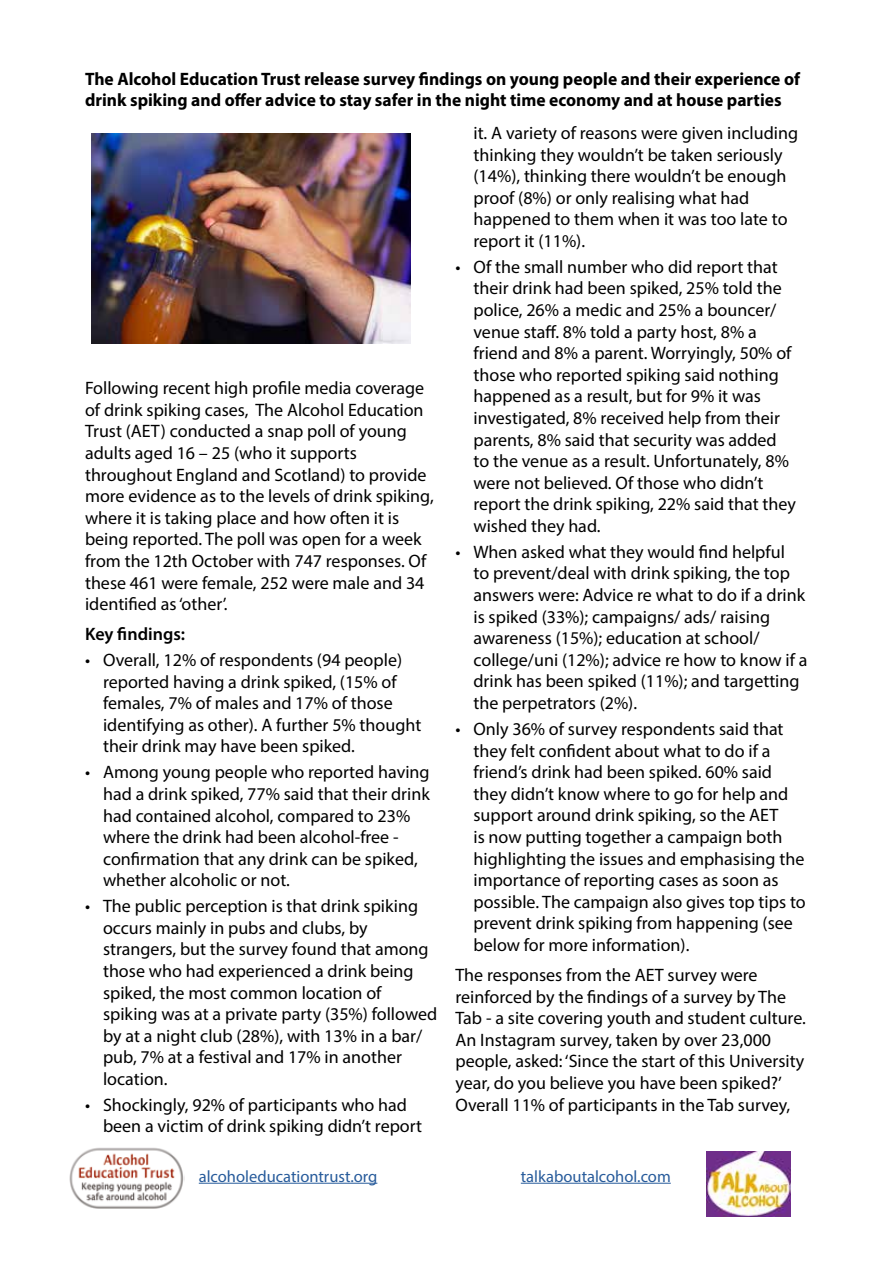
<style>
.page{position:relative;width:893px;height:1263px;background:#fff}
.page>*{position:absolute;margin:0;border:0;box-sizing:border-box;transform-origin:0 0}
.t1{font:18px/21.6px "Myriad Pro";color:#000}
.t2{font:700 18px/21.6px "Myriad Pro";color:#000}
.t3{font:600 18px "Myriad Pro";color:#000}
.t4{font:16.5px "Myriad Pro";color:#275b9b}
</style>
<div class="page">
<img style="left:91px;top:134px;width:319px;height:209px">
<img style="left:69px;top:1147px;width:115px;height:62px">
<img style="left:706px;top:1152px;width:85px;height:64px">
<hr style="left:199px;top:1183px;width:178px;height:1px;background:#275b9b">
<hr style="left:521px;top:1183px;width:150px;height:1px;background:#275b9b">
<p class="t2" style="left:85px;top:67px;width:716px">The Alcohol Education Trust release survey findings on young people and their experience of drink spiking and offer advice to stay safer in the night time economy and at house parties</p>
<p class="t1" style="left:85px;top:377px;width:350px">Following recent high profile media coverage of drink spiking cases, The Alcohol Education Trust (AET) conducted a snap poll of young adults aged 16 – 25 (who it supports throughout England and Scotland) to provide more evidence as to the levels of drink spiking, where it is taking place and how often it is being reported. The poll was open for a week from the 12th October with 747 responses. Of these 461 were female, 252 were male and 34 identified as ‘other’.</p>
<p class="t3" style="left:85px;top:623px;width:102px">Key findings:</p>
<p class="t1" style="left:103px;top:649px;width:320px;text-indent:-18px">• Overall, 12% of respondents (94 people) reported having a drink spiked, (15% of females, 7% of males and 17% of those identifying as other). A further 5% thought their drink may have been spiked.</p>
<p class="t1" style="left:103px;top:761px;width:328px;text-indent:-18px">• Among young people who reported having had a drink spiked, 77% said that their drink had contained alcohol, compared to 23% where the drink had been alcohol-free - confirmation that any drink can be spiked, whether alcoholic or not.</p>
<p class="t1" style="left:103px;top:895px;width:336px;text-indent:-18px">• The public perception is that drink spiking occurs mainly in pubs and clubs, by strangers, but the survey found that among those who had experienced a drink being spiked, the most common location of spiking was at a private party (35%) followed by at a night club (28%), with 13% in a bar/ pub, 7% at a festival and 17% in another location.</p>
<p class="t1" style="left:103px;top:1094px;width:321px;text-indent:-18px">• Shockingly, 92% of participants who had been a victim of drink spiking didn’t report</p>
<p class="t1" style="left:473px;top:122px;width:326px">it. A variety of reasons were given including thinking they wouldn’t be taken seriously (14%), thinking there wouldn’t be enough proof (8%) or only realising what had happened to them when it was too late to report it (11%).</p>
<p class="t1" style="left:473px;top:256px;width:324px;text-indent:-18px">• Of the small number who did report that their drink had been spiked, 25% told the police, 26% a medic and 25% a bouncer/ venue staff. 8% told a party host, 8% a friend and 8% a parent. Worryingly, 50% of those who reported spiking said nothing happened as a result, but for 9% it was investigated, 8% received help from their parents, 8% said that security was added to the venue as a result. Unfortunately, 8% were not believed. Of those who didn’t report the drink spiking, 22% said that they wished they had.</p>
<p class="t1" style="left:473px;top:541px;width:335px;text-indent:-18px">• When asked what they would find helpful<br>to prevent/deal with drink spiking, the top answers were: Advice re what to do if a drink is spiked (33%); campaigns/ ads/ raising awareness (15%); education at school/ college/uni (12%); advice re how to know if a drink has been spiked (11%); and targetting the perpetrators (2%).</p>
<p class="t1" style="left:473px;top:718px;width:334px;text-indent:-18px">• Only 36% of survey respondents said that they felt confident about what to do if a friend’s drink had been spiked. 60% said they didn’t know where to go for help and support around drink spiking, so the AET<br>is now putting together a campaign both highlighting the issues and emphasising the importance of reporting cases as soon as possible. The campaign also gives top tips to prevent drink spiking from happening (see below for more information).</p>
<p class="t1" style="left:455px;top:964px;width:352px">The responses from the AET survey were reinforced by the findings of a survey by The Tab - a site covering youth and student culture.<br>An Instagram survey, taken by over 23,000 people, asked: ‘Since the start of this University year, do you believe you have been spiked?’ Overall 11% of participants in the Tab survey,</p>
<p class="t4" style="left:199px;top:1166px;width:180px">alcoholeducationtrust.org</p>
<p class="t4" style="left:521px;top:1166px;width:151px">talkaboutalcohol.com</p>
</div>
